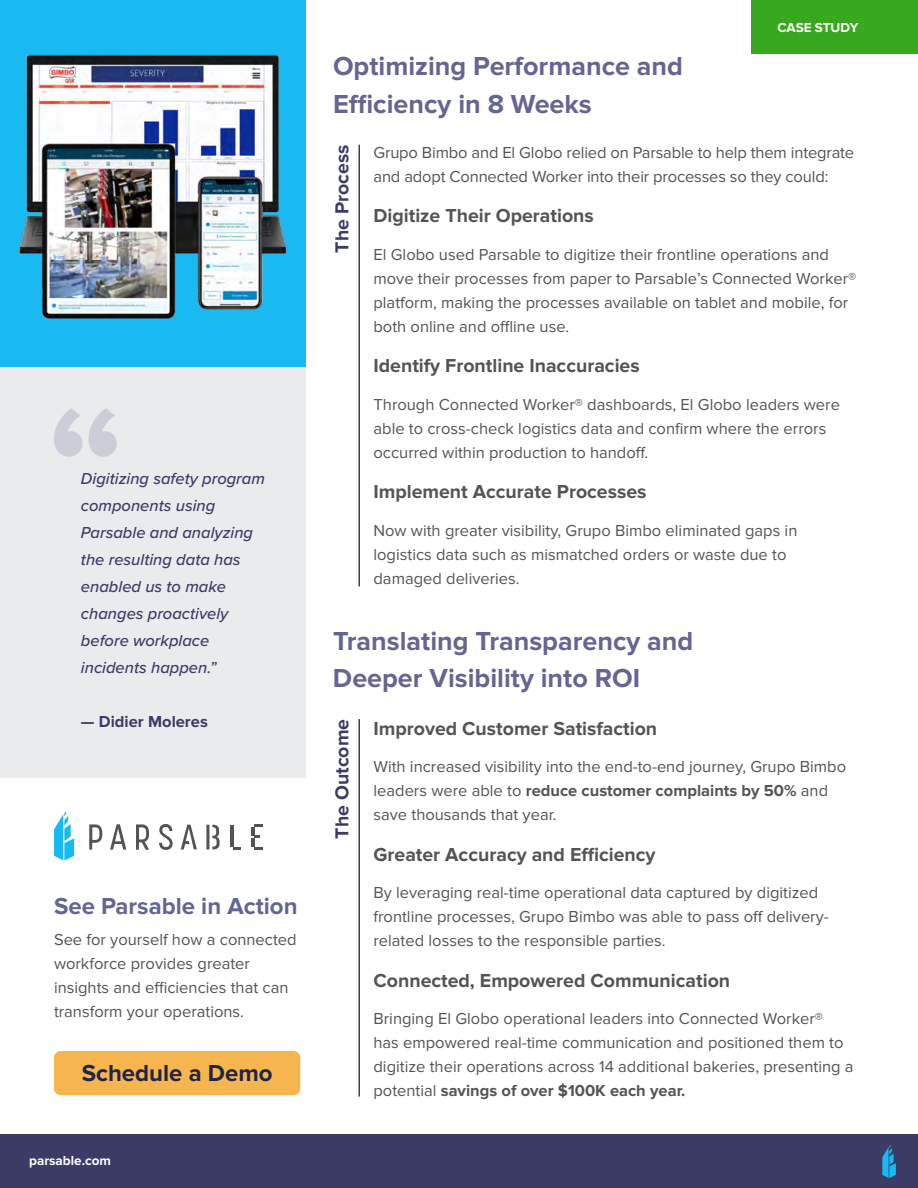
<style>
.page{position:relative;width:918px;height:1188px;background:#fff}
.page>*{position:absolute;margin:0;border:0;box-sizing:border-box;transform-origin:0 0}
.t1{font:700 27px/37.5px "Proxima Nova";color:#656593}
.t2{font:700 24px "Proxima Nova";color:#656593}
.t3{font:700 24px "Proxima Nova";color:#222447}
.t4{font:700 19.5px "Proxima Nova";color:#545454}
.t5{font:700 19.5px "Proxima Nova";color:#3b3b66}
.t6{font:16.5px/24px "Proxima Nova";color:#545454}
.t7{font:italic 500 16.5px/27px "Proxima Nova";color:#3b3b66}
.t8{font:700 16.5px "Proxima Nova";color:#3b3b66}
.t9{font:700 13.5px "Proxima Nova";color:#fff}
.s1{font-weight:700}
</style>
<div class="page">
<hr style="left:358px;top:145px;width:2px;height:441px;background:#3b3b66">
<hr style="left:358px;top:719px;width:2px;height:378px;background:#3b3b66">
<div style="left:0;top:0;width:306px;height:367px;background:#19b9f1"></div>
<img style="left:19px;top:54px;width:268px;height:265px">
<div style="left:0;top:367px;width:306px;height:411px;background:#eaebec"></div>
<svg style="left:54px;top:408px;width:63px;height:49px"></svg>
<svg style="left:54px;top:811px;width:20px;height:50px"></svg>
<svg style="left:89px;top:824px;width:13px;height:26px"></svg>
<svg style="left:110px;top:824px;width:16px;height:26px"></svg>
<svg style="left:136px;top:824px;width:13px;height:26px"></svg>
<svg style="left:159px;top:824px;width:14px;height:26px"></svg>
<svg style="left:181px;top:825px;width:16px;height:24px"></svg>
<svg style="left:206px;top:825px;width:14px;height:24px"></svg>
<hr style="left:230px;top:825px;width:3px;height:22px;background:#545454">
<svg style="left:233px;top:847px;width:8px;height:2px"></svg>
<svg style="left:251px;top:824px;width:12px;height:25px"></svg>
<div style="left:0;top:1134px;width:918px;height:54px;background:#3b3b66"></div>
<div style="left:54px;top:1051px;width:246px;height:44px;background:#f7b54f;border-radius:7px"></div>
<svg style="left:882px;top:1145px;width:14px;height:33px"></svg>
<div style="left:752px;top:0;width:166px;height:54px;background:#38a81e"></div>
<p class="t7" style="left:81px;top:464px;width:185px">Digitizing safety program components using<br>Parsable and analyzing the resulting data has enabled us to make changes proactively before workplace incidents happen.”</p>
<p class="t8" style="left:81px;top:712px;width:128px">— Didier Moleres</p>
<h2 class="t2" style="left:54px;top:892px;width:245px">See Parsable in Action</h2>
<p class="t6" style="left:54px;top:928px;width:244px">See for yourself how a connected workforce provides greater insights and efficiencies that can transform your operations.</p>
<h2 class="t3" style="left:82px;top:1059px;width:192px">Schedule a Demo</h2>
<p class="t9" style="left:29px;top:1153px;width:83px">parsable.com</p>
<h1 class="t1" style="left:333px;top:48px;width:352px">Optimizing Performance and<br>Efficiency in 8 Weeks</h1>
<p class="t9" style="left:777px;top:20px;width:83px">CASE STUDY</p>
<p class="t5" style="left:331px;top:253px;width:109px;rotate:-90deg">The Process</p>
<p class="t6" style="left:374px;top:141px;width:482px">Grupo Bimbo and El Globo relied on Parsable to help them integrate and adopt Connected Worker into their processes so they could:</p>
<p class="t4" style="left:374px;top:205px;width:222px">Digitize Their Operations</p>
<p class="t6" style="left:374px;top:243px;width:484px">El Globo used Parsable to digitize their frontline operations and move their processes from paper to Parsable’s Connected Worker® platform, making the processes available on tablet and mobile, for both online and offline use.</p>
<p class="t4" style="left:374px;top:355px;width:268px">Identify Frontline Inaccuracies</p>
<p class="t6" style="left:374px;top:393px;width:468px">Through Connected Worker® dashboards, El Globo leaders were able to cross-check logistics data and confirm where the errors occurred within production to handoff.</p>
<p class="t4" style="left:374px;top:481px;width:274px">Implement Accurate Processes</p>
<p class="t6" style="left:374px;top:519px;width:425px">Now with greater visibility, Grupo Bimbo eliminated gaps in logistics data such as mismatched orders or waste due to damaged deliveries.</p>
<h1 class="t1" style="left:333px;top:622px;width:362px">Translating Transparency and<br>Deeper Visibility into ROI</h1>
<p class="t5" style="left:331px;top:839px;width:121px;rotate:-90deg">The Outcome</p>
<p class="t4" style="left:374px;top:717px;width:285px">Improved Customer Satisfaction</p>
<p class="t6" style="left:374px;top:755px;width:474px">With increased visibility into the end-to-end journey, Grupo Bimbo leaders were able to <span class="s1">reduce customer complaints by 50%</span> and save thousands that year.</p>
<p class="t4" style="left:374px;top:843px;width:284px">Greater Accuracy and Efficiency</p>
<p class="t6" style="left:374px;top:881px;width:457px">By leveraging real-time operational data captured by digitized frontline processes, Grupo Bimbo was able to pass off delivery&shy;related losses to the responsible parties.</p>
<p class="t4" style="left:374px;top:969px;width:358px">Connected, Empowered Communication</p>
<p class="t6" style="left:374px;top:1007px;width:482px">Bringing El Globo operational leaders into Connected Worker®<br>has empowered real-time communication and positioned them to digitize their operations across 14 additional bakeries, presenting a potential <span class="s1">savings of over $100K each year.</span></p>
</div>
